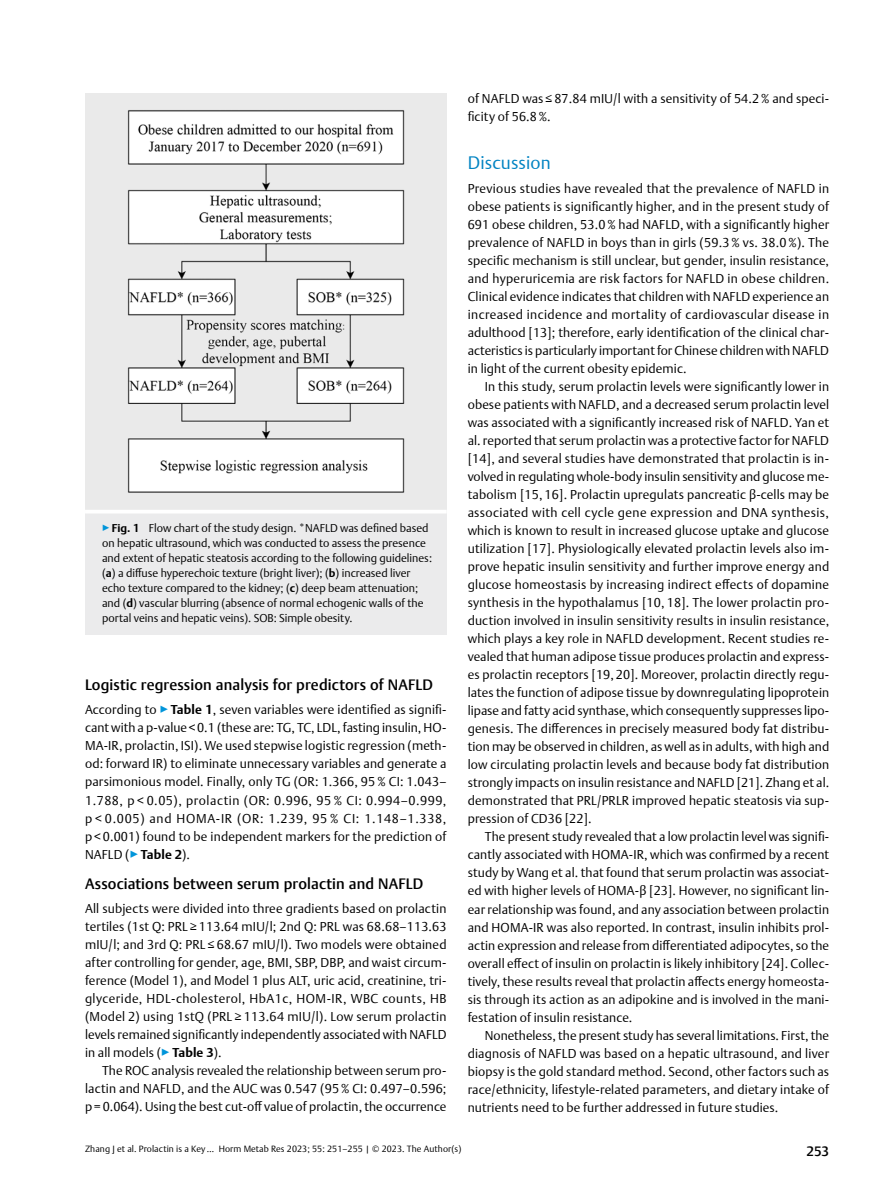
<style>
.page{position:relative;width:893px;height:1191px;background:#fff}
.page>*{position:absolute;margin:0;border:0;box-sizing:border-box;transform-origin:0 0}
.t1{font:300 18px "Thieme Argo 2011";letter-spacing:.01em;color:#0083c2}
.t2{font:500 15px "Thieme Argo 2011";letter-spacing:.01em;color:#000}
.t3{font:500 13.5px "Thieme Argo 2011";color:#000}
.t4{font:300 12.75px/18px "Thieme Argo 2011";letter-spacing:.01em;color:#000;text-align:justify}
.t5{font:300 11.25px/15px "Thieme Argo 2011";color:#000}
.t6{font:300 9px "Thieme Argo 2011";letter-spacing:.01em;color:#000}
.s1{color:#0095da}
.s2{font-weight:700}
</style>
<div class="page">
<img style="left:85px;top:94px;width:362px;height:416px">
<div style="left:85px;top:510px;width:362px;height:124px;background:#ebebec"></div>
<hr style="left:85px;top:510px;width:362px;height:3px;background:#fff">
<p class="t5" style="left:102px;top:520px;width:332px"><span class="s1">▶</span><span class="s2">Fig. 1</span> Flow chart of the study design. *NAFLD was defined based on hepatic ultrasound, which was conducted to assess the presence and extent of hepatic steatosis according to the following guidelines: (<span class="s2">a</span>) a diffuse hyperechoic texture (bright liver); (<span class="s2">b</span>) increased liver echo texture compared to the kidney; (<span class="s2">c</span>) deep beam attenuation; and (<span class="s2">d</span>) vascular blurring (absence of normal echogenic walls of the portal veins and hepatic veins). SOB: Simple obesity.</p>
<p class="t2" style="left:85px;top:675px;width:349px">Logistic regression analysis for predictors of NAFLD</p>
<p class="t4" style="left:85px;top:700px;width:363px">According to <span class="s1">▶</span><span class="s2">Table 1</span>, seven variables were identified as signifi&shy;cant with a p-value&lt;0.1 (these are: TG, TC, LDL, fasting insulin, HO-MA-IR, prolactin, ISI). We used stepwise logistic regression (meth&shy;od: forward IR) to eliminate unnecessary variables and generate a parsimonious model. Finally, only TG (OR: 1.366, 95% CI: 1.043– 1.788, p &lt; 0.05), prolactin (OR: 0.996, 95 % CI: 0.994–0.999, p &lt; 0.005) and HOMA-IR (OR: 1.239, 95 % CI: 1.148–1.338, p &lt; 0.001) found to be independent markers for the prediction of NAFLD (<span class="s1">▶</span><span class="s2">Table 2</span>).</p>
<p class="t2" style="left:85px;top:873px;width:340px">Associations between serum prolactin and NAFLD</p>
<p class="t4" style="left:85px;top:898px;width:363px">All subjects were divided into three gradients based on prolactin tertiles (1st Q: PRL ≥ 113.64 mIU/l; 2nd Q: PRL was 68.68–113.63 mIU/l; and 3rd Q: PRL ≤ 68.67 mIU/l). Two models were obtained after controlling for gender, age, BMI, SBP, DBP, and waist circum&shy;ference (Model 1), and Model 1 plus ALT, uric acid, creatinine, tri&shy;glyceride, HDL-cholesterol, HbA1c, HOM-IR, WBC counts, HB (Model 2) using 1stQ (PRL ≥ 113.64 mIU/l). Low serum prolactin levels remained significantly independently associated with NAFLD in all models (<span class="s1">▶</span><span class="s2">Table 3</span>).</p>
<p class="t4" style="left:85px;top:1060px;width:363px;text-indent:17px">The ROC analysis revealed the relationship between serum pro&shy;lactin and NAFLD, and the AUC was 0.547 (95% CI: 0.497–0.596; p=0.064). Using the best cut-off value of prolactin, the occurrence</p>
<p class="t4" style="left:468px;top:89px;width:363px">of NAFLD was ≤ 87.84 mIU/l with a sensitivity of 54.2% and speci&shy;ficity of 56.8%.</p>
<h1 class="t1" style="left:468px;top:151px;width:85px">Discussion</h1>
<p class="t4" style="left:468px;top:179px;width:363px">Previous studies have revealed that the prevalence of NAFLD in obese patients is significantly higher, and in the present study of 691 obese children, 53.0% had NAFLD, with a significantly higher prevalence of NAFLD in boys than in girls (59.3% vs. 38.0%). The specific mechanism is still unclear, but gender, insulin resistance, and hyperuricemia are risk factors for NAFLD in obese children.<br>Clinical evidence indicates that children with NAFLD experience an increased incidence and mortality of cardiovascular disease in adulthood [13]; therefore, early identification of the clinical char&shy;acteristics is particularly important for Chinese children with NAFLD in light of the current obesity epidemic.</p>
<p class="t4" style="left:468px;top:377px;width:363px;text-indent:17px">In this study, serum prolactin levels were significantly lower in obese patients with NAFLD, and a decreased serum prolactin level was associated with a significantly increased risk of NAFLD. Yan et al. reported that serum prolactin was a protective factor for NAFLD [14], and several studies have demonstrated that prolactin is in&shy;volved in regulating whole-body insulin sensitivity and glucose me&shy;tabolism [15, 16]. Prolactin upregulats pancreatic β-cells may be associated with cell cycle gene expression and DNA synthesis, which is known to result in increased glucose uptake and glucose utilization [17]. Physiologically elevated prolactin levels also im&shy;prove hepatic insulin sensitivity and further improve energy and glucose homeostasis by increasing indirect effects of dopamine synthesis in the hypothalamus [10, 18]. The lower prolactin pro&shy;duction involved in insulin sensitivity results in insulin resistance, which plays a key role in NAFLD development. Recent studies re&shy;vealed that human adipose tissue produces prolactin and express&shy;es prolactin receptors [19, 20]. Moreover, prolactin directly regu&shy;lates the function of adipose tissue by downregulating lipoprotein lipase and fatty acid synthase, which consequently suppresses lipo&shy;genesis. The differences in precisely measured body fat distribu&shy;tion may be observed in children, as well as in adults, with high and low circulating prolactin levels and because body fat distribution strongly impacts on insulin resistance and NAFLD [21]. Zhang et al. demonstrated that PRL/PRLR improved hepatic steatosis via sup&shy;pression of CD36 [22].</p>
<p class="t4" style="left:468px;top:827px;width:363px;text-indent:17px">The present study revealed that a low prolactin level was signifi&shy;cantly associated with HOMA-IR, which was confirmed by a recent study by Wang et al. that found that serum prolactin was associat&shy;ed with higher levels of HOMA-β [23]. However, no significant lin&shy;ear relationship was found, and any association between prolactin and HOMA-IR was also reported. In contrast, insulin inhibits prol&shy;actin expression and release from differentiated adipocytes, so the overall effect of insulin on prolactin is likely inhibitory [24]. Collec&shy;tively, these results reveal that prolactin affects energy homeosta&shy;sis through its action as an adipokine and is involved in the mani&shy;festation of insulin resistance.</p>
<p class="t4" style="left:468px;top:1025px;width:363px;text-indent:17px">Nonetheless, the present study has several limitations. First, the diagnosis of NAFLD was based on a hepatic ultrasound, and liver biopsy is the gold standard method. Second, other factors such as race/ethnicity, lifestyle-related parameters, and dietary intake of nutrients need to be further addressed in future studies.</p>
<p class="t6" style="left:85px;top:1143px;width:378px">Zhang J et al. Prolactin is a Key … Horm Metab Res 2023; 55: 251–255 | © 2023. The Author(s)</p>
<p class="t3" style="left:806px;top:1142px;width:24px">253</p>
</div>
